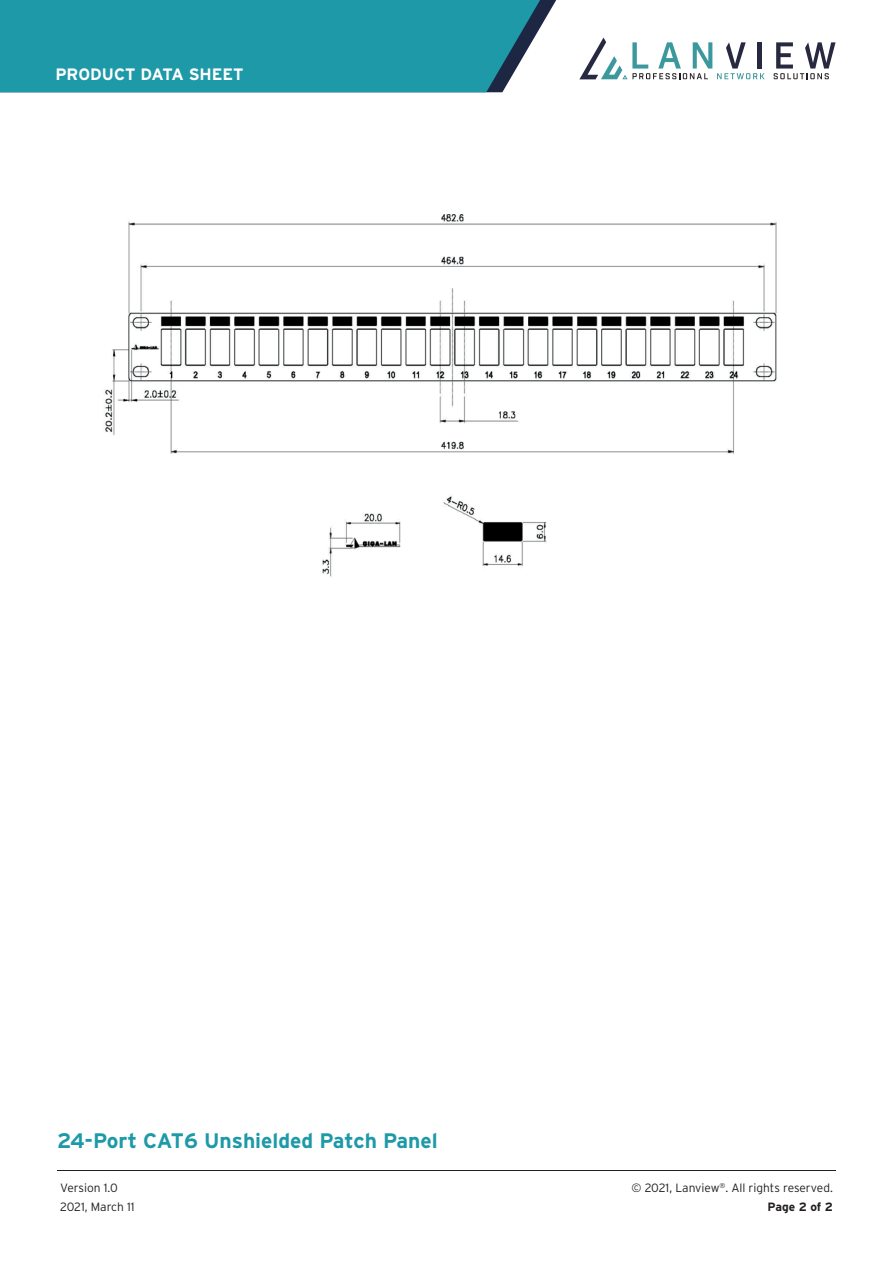
<style>
.page{position:relative;width:893px;height:1263px;background:#fff}
.page>*{position:absolute;margin:0;border:0;box-sizing:border-box;transform-origin:0 0}
.t1{font:700 21px "Interstate";color:#1e99a8}
.t2{font:700 16.5px "Interstate";color:#fff}
.t3{font:300 12px/19.2px "Interstate";color:#231f20}
.s1{font-weight:700}
</style>
<div class="page">
<svg style="left:540px;top:0;width:16px;height:28px"></svg>
<div style="left:0;top:0;width:540px;height:92px;background:#1e99a8"></div>
<svg style="left:579px;top:38px;width:186px;height:41px"></svg>
<svg style="left:774px;top:42px;width:61px;height:37px"></svg>
<hr style="left:57px;top:1170px;width:779px;height:1px;background:#231f20">
<img style="left:104px;top:214px;width:673px;height:363px">
<h2 class="t2" style="left:55px;top:64px;width:190px">PRODUCT DATA SHEET</h2>
<h1 class="t1" style="left:57px;top:1129px;width:382px">24-Port CAT6 Unshielded Patch Panel</h1>
<p class="t3" style="left:60px;top:1178px;width:76px">Version 1.0<br>2021, March 11</p>
<p class="t3" style="left:631px;top:1178px;width:203px;text-align:right">© 2021, Lanview<sup>®</sup>. All rights reserved.<br><span class="s1">Page 2 of 2</span></p>
</div>
